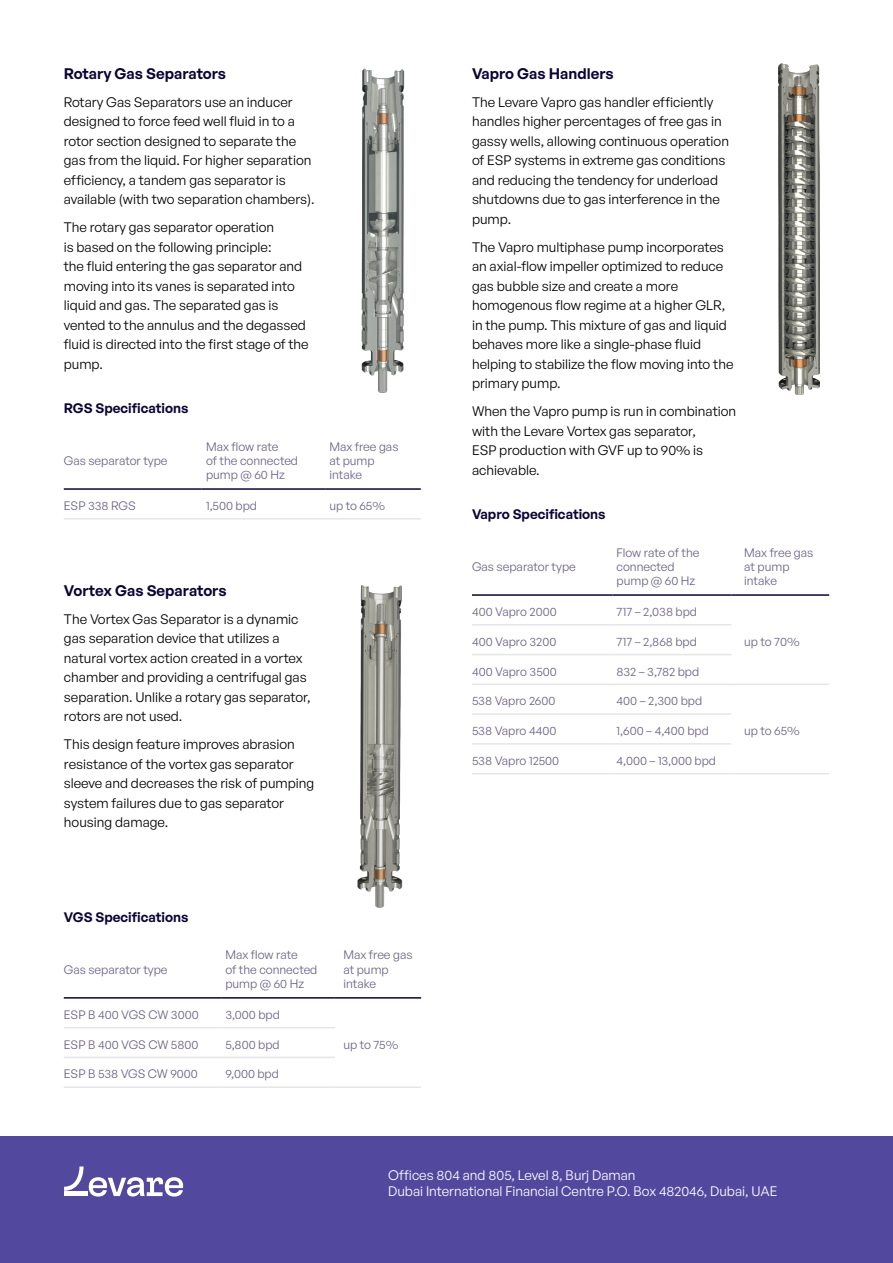
<style>
.page{position:relative;width:893px;height:1263px;background:#fff}
.page>*{position:absolute;margin:0;border:0;box-sizing:border-box;transform-origin:0 0}
.t1{font:600 15px "General Sans";color:#0d0434}
.t2{font:13.5px/19.5px "General Sans";color:#000}
.t3{font:13.5px/16.2px "General Sans";color:#fff}
.t4{font:600 13.5px "General Sans";color:#0d0434}
.t5{font:12px/14.4px "General Sans";color:#6d6385}
</style>
<div class="page">
<div style="left:0;top:1136px;width:893px;height:127px;background:#52499e"></div>
<svg style="left:64px;top:1166px;width:119px;height:30px"></svg>
<img style="left:361px;top:68px;width:44px;height:325px">
<hr style="left:64px;top:488px;width:138px;height:2px;background:#0d0434">
<hr style="left:202px;top:488px;width:123px;height:2px;background:#0d0434">
<hr style="left:325px;top:488px;width:96px;height:2px;background:#0d0434">
<hr style="left:64px;top:518px;width:138px;height:1px;background:#e7e5e8">
<hr style="left:202px;top:518px;width:123px;height:1px;background:#e7e5e8">
<hr style="left:325px;top:518px;width:96px;height:1px;background:#e7e5e8">
<img style="left:357px;top:585px;width:46px;height:323px">
<hr style="left:64px;top:997px;width:157px;height:1px;background:#0d0434">
<hr style="left:221px;top:997px;width:114px;height:1px;background:#0d0434">
<hr style="left:335px;top:997px;width:86px;height:1px;background:#0d0434">
<hr style="left:335px;top:1086px;width:86px;height:2px;background:#e7e5e8">
<hr style="left:64px;top:1086px;width:157px;height:2px;background:#e7e5e8">
<hr style="left:221px;top:1086px;width:114px;height:2px;background:#e7e5e8">
<hr style="left:64px;top:1027px;width:157px;height:1px;background:#e7e5e8">
<hr style="left:221px;top:1027px;width:114px;height:1px;background:#e7e5e8">
<hr style="left:64px;top:1057px;width:157px;height:1px;background:#e7e5e8">
<hr style="left:221px;top:1057px;width:114px;height:1px;background:#e7e5e8">
<img style="left:778px;top:64px;width:41px;height:330px">
<hr style="left:472px;top:594px;width:140px;height:2px;background:#0d0434">
<hr style="left:731px;top:594px;width:98px;height:2px;background:#0d0434">
<hr style="left:731px;top:684px;width:98px;height:1px;background:#e7e5e8">
<hr style="left:731px;top:773px;width:98px;height:1px;background:#e7e5e8">
<hr style="left:612px;top:594px;width:119px;height:2px;background:#0d0434">
<hr style="left:472px;top:773px;width:140px;height:1px;background:#e7e5e8">
<hr style="left:612px;top:773px;width:119px;height:1px;background:#e7e5e8">
<hr style="left:472px;top:624px;width:140px;height:1px;background:#e7e5e8">
<hr style="left:612px;top:624px;width:119px;height:1px;background:#e7e5e8">
<hr style="left:472px;top:654px;width:140px;height:1px;background:#e7e5e8">
<hr style="left:612px;top:654px;width:119px;height:1px;background:#e7e5e8">
<hr style="left:472px;top:684px;width:140px;height:1px;background:#e7e5e8">
<hr style="left:612px;top:684px;width:119px;height:1px;background:#e7e5e8">
<hr style="left:472px;top:713px;width:140px;height:2px;background:#e7e5e8">
<hr style="left:612px;top:713px;width:119px;height:2px;background:#e7e5e8">
<hr style="left:472px;top:743px;width:140px;height:2px;background:#e7e5e8">
<hr style="left:612px;top:743px;width:119px;height:2px;background:#e7e5e8">
<p class="t1" style="left:64px;top:64px;width:164px">Rotary Gas Separators</p>
<p class="t2" style="left:64px;top:92px;width:252px">Rotary Gas Separators use an inducer designed to force feed well fluid in to a rotor section designed to separate the gas from the liquid. For higher separation efficiency, a tandem gas separator is available (with two separation chambers).</p>
<p class="t2" style="left:64px;top:217px;width:246px">The rotary gas separator operation<br>is based on the following principle:<br>the fluid entering the gas separator and moving into its vanes is separated into liquid and gas. The separated gas is vented to the annulus and the degassed fluid is directed into the first stage of the pump.</p>
<p class="t4" style="left:64px;top:400px;width:126px">RGS Specifications</p>
<p class="t5" style="left:64px;top:453px;width:105px">Gas separator type</p>
<p class="t5" style="left:206px;top:439px;width:94px">Max flow rate<br>of the connected pump @ 60 Hz</p>
<p class="t5" style="left:329px;top:439px;width:71px">Max free gas at pump intake</p>
<p class="t5" style="left:64px;top:498px;width:74px">ESP 338 RGS</p>
<p class="t5" style="left:206px;top:498px;width:53px">1,500 bpd</p>
<p class="t5" style="left:329px;top:498px;width:57px">up to 65%</p>
<p class="t1" style="left:64px;top:580px;width:164px">Vortex Gas Separators</p>
<p class="t2" style="left:64px;top:609px;width:248px">The Vortex Gas Separator is a dynamic gas separation device that utilizes a natural vortex action created in a vortex chamber and providing a centrifugal gas separation. Unlike a rotary gas separator, rotors are not used.</p>
<p class="t2" style="left:64px;top:734px;width:252px">This design feature improves abrasion resistance of the vortex gas separator sleeve and decreases the risk of pumping system failures due to gas separator housing damage.</p>
<p class="t4" style="left:64px;top:909px;width:126px">VGS Specifications</p>
<p class="t5" style="left:64px;top:962px;width:105px">Gas separator type</p>
<p class="t5" style="left:225px;top:947px;width:94px">Max flow rate<br>of the connected pump @ 60 Hz</p>
<p class="t5" style="left:343px;top:947px;width:71px">Max free gas at pump intake</p>
<p class="t5" style="left:64px;top:1007px;width:136px">ESP B 400 VGS CW 3000</p>
<p class="t5" style="left:225px;top:1007px;width:56px">3,000 bpd</p>
<p class="t5" style="left:64px;top:1037px;width:136px">ESP B 400 VGS CW 5800</p>
<p class="t5" style="left:225px;top:1037px;width:56px">5,800 bpd</p>
<p class="t5" style="left:343px;top:1037px;width:57px">up to 75%</p>
<p class="t5" style="left:64px;top:1066px;width:136px">ESP B 538 VGS CW 9000</p>
<p class="t5" style="left:225px;top:1066px;width:55px">9,000 bpd</p>
<p class="t1" style="left:472px;top:64px;width:143px">Vapro Gas Handlers</p>
<p class="t2" style="left:472px;top:92px;width:258px">The Levare Vapro gas handler efficiently handles higher percentages of free gas in gassy wells, allowing continuous operation of ESP systems in extreme gas conditions and reducing the tendency for underload shutdowns due to gas interference in the pump.</p>
<p class="t2" style="left:472px;top:237px;width:263px">The Vapro multiphase pump incorporates an axial-flow impeller optimized to reduce gas bubble size and create a more homogenous flow regime at a higher GLR, in the pump. This mixture of gas and liquid behaves more like a single-phase fluid helping to stabilize the flow moving into the primary pump.</p>
<p class="t2" style="left:472px;top:401px;width:266px">When the Vapro pump is run in combination with the Levare Vortex gas separator,<br>ESP production with GVF up to 90% is achievable.</p>
<p class="t4" style="left:472px;top:506px;width:135px">Vapro Specifications</p>
<p class="t5" style="left:472px;top:559px;width:105px">Gas separator type</p>
<p class="t5" style="left:617px;top:545px;width:84px">Flow rate of the connected pump @ 60 Hz</p>
<p class="t5" style="left:744px;top:545px;width:71px">Max free gas at pump intake</p>
<p class="t5" style="left:472px;top:604px;width:86px">400 Vapro 2000</p>
<p class="t5" style="left:617px;top:604px;width:82px">717 – 2,038 bpd</p>
<p class="t5" style="left:472px;top:634px;width:86px">400 Vapro 3200</p>
<p class="t5" style="left:617px;top:634px;width:82px">717 – 2,868 bpd</p>
<p class="t5" style="left:744px;top:634px;width:57px">up to 70%</p>
<p class="t5" style="left:472px;top:664px;width:86px">400 Vapro 3500</p>
<p class="t5" style="left:617px;top:664px;width:84px">832 – 3,782 bpd</p>
<p class="t5" style="left:472px;top:693px;width:85px">538 Vapro 2600</p>
<p class="t5" style="left:617px;top:693px;width:87px">400 – 2,300 bpd</p>
<p class="t5" style="left:472px;top:723px;width:86px">538 Vapro 4400</p>
<p class="t5" style="left:617px;top:723px;width:94px">1,600 – 4,400 bpd</p>
<p class="t5" style="left:744px;top:723px;width:57px">up to 65%</p>
<p class="t5" style="left:472px;top:753px;width:89px">538 Vapro 12500</p>
<p class="t5" style="left:617px;top:753px;width:101px">4,000 – 13,000 bpd</p>
<p class="t3" style="left:388px;top:1166px;width:391px">Offices 804 and 805, Level 8, Burj Daman<br>Dubai International Financial Centre P.O. Box 482046, Dubai, UAE</p>
</div>
